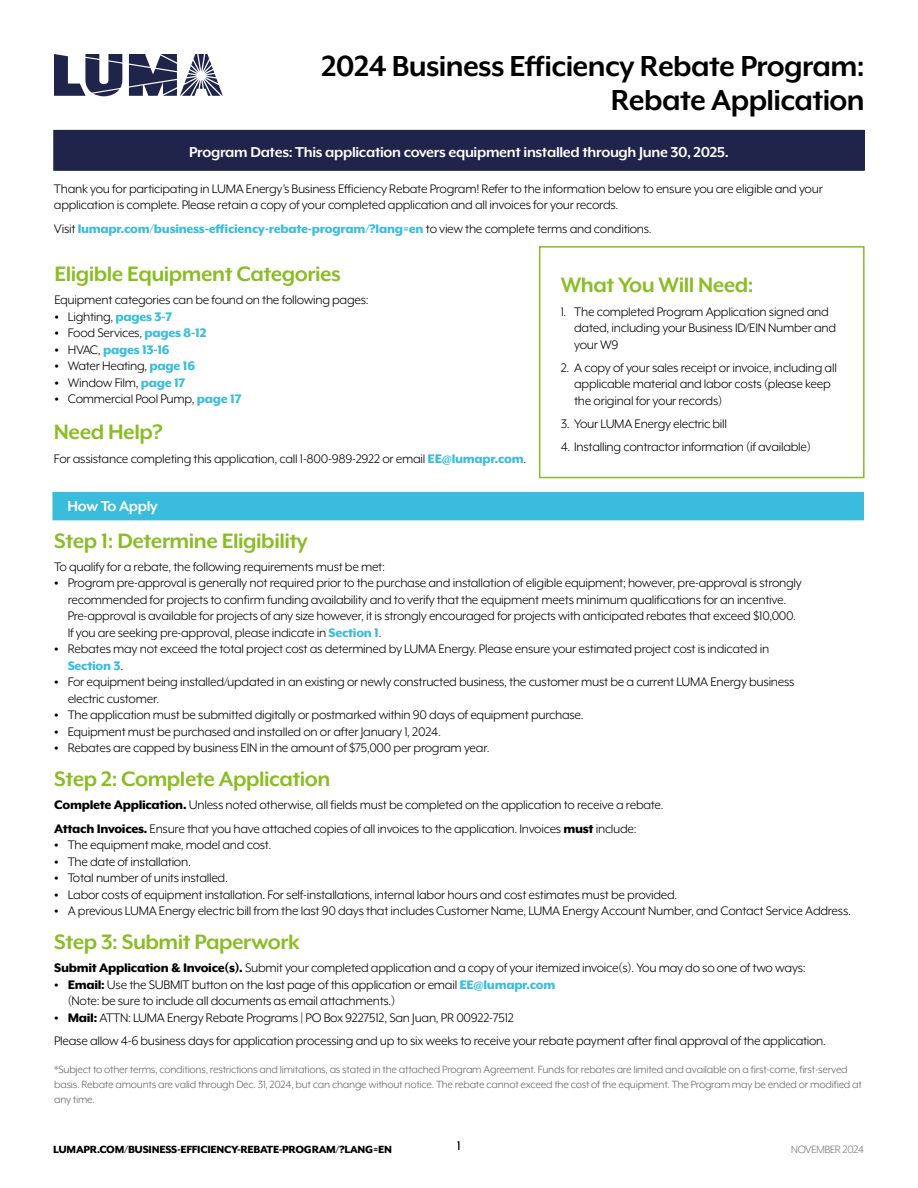
<style>
.page{position:relative;width:918px;height:1188px;background:#fff}
.page>*{position:absolute;margin:0;border:0;box-sizing:border-box;transform-origin:0 0}
.t1{font:700 33.3px/34.5px "Mr Eaves XL Mod OT";letter-spacing:-.02em;color:#000;text-align:right}
.t2{font:700 24px "Mr Eaves XL Mod OT";letter-spacing:-.02em;color:#89bd23}
.t3{font:700 16.5px "Mr Eaves XL Mod OT";letter-spacing:-.02em;color:#fff}
.t4{font:14.25px/16.5px "Mr Eaves XL Mod OT";letter-spacing:-.02em;color:#000}
.t5{font:800 14.25px "Mr Eaves XL Mod OT";letter-spacing:-.02em;color:#3abcdc}
.t6{font:12px/15px "Mr Eaves XL Mod OT";letter-spacing:-.02em;color:#666}
.t7{font:800 12px "Mr Eaves XL Mod OT";letter-spacing:-.02em;color:#000}
.t8{font:300 12px "Mr Eaves XL Mod OT";letter-spacing:-.02em;color:#878787}
.s1{font-weight:400;color:#000}
.s2{font-weight:800}
.s3{font-weight:800;color:#3abcdc}
.s4{color:#000}
</style>
<div class="page">
<div style="left:54px;top:131px;width:810px;height:39px;background:#20244a"></div>
<div style="left:53px;top:130px;width:812px;height:41px;border:2px solid #20244a"></div>
<div style="left:53px;top:493px;width:810px;height:27px;background:#3abcdc"></div>
<div style="left:52px;top:492px;width:812px;height:28px;border:2px solid #3abcdc"></div>
<svg style="left:54px;top:54px;width:68px;height:42px"></svg>
<svg style="left:129px;top:54px;width:94px;height:42px"></svg>
<div style="left:539px;top:246px;width:326px;height:232px;border:2px solid #89bd23"></div>
<h1 class="t1" style="left:321px;top:48px;width:545px">2024 Business Efficiency Rebate Program:<br>Rebate Application</h1>
<p class="t3" style="left:189px;top:143px;width:541px">Program Dates: This application covers equipment installed through June 30, 2025.</p>
<p class="t4" style="left:54px;top:180px;width:770px">Thank you for participating in LUMA Energy’s Business Efficiency Rebate Program! Refer to the information below to ensure you are eligible and your application is complete. Please retain a copy of your completed application and all invoices for your records.</p>
<p class="t5" style="left:54px;top:220px;width:599px"><span class="s1">Visit</span> lumapr.com/business-efficiency-rebate-program/?lang=en <span class="s1">to view the complete terms and conditions.</span></p>
<h2 class="t2" style="left:54px;top:260px;width:288px">Eligible Equipment Categories</h2>
<p class="t4" style="left:54px;top:292px;width:316px">Equipment categories can be found on the following pages:</p>
<p class="t4" style="left:54px;top:308px;width:119px"><span class="s2">•</span> Lighting, <span class="s3">pages 3-7</span></p>
<p class="t4" style="left:54px;top:325px;width:154px"><span class="s2">•</span> Food Services, <span class="s3">pages 8-12</span></p>
<p class="t5" style="left:54px;top:341px;width:117px"><span class="s4">•</span> <span class="s1">HVAC,</span> pages 13-16</p>
<p class="t4" style="left:54px;top:358px;width:142px"><span class="s2">•</span> Water Heating, <span class="s3">page 16</span></p>
<p class="t4" style="left:54px;top:374px;width:133px"><span class="s2">•</span> Window Film, <span class="s3">page 17</span></p>
<p class="t4" style="left:54px;top:391px;width:189px"><span class="s2">•</span> Commercial Pool Pump, <span class="s3">page 17</span></p>
<h2 class="t2" style="left:54px;top:419px;width:110px">Need Help?</h2>
<p class="t4" style="left:54px;top:450px;width:474px">For assistance completing this application, call 1-800-989-2922 or email <span class="s3">EE@lumapr.com</span>.</p>
<h2 class="t2" style="left:561px;top:272px;width:194px">What You Will Need:</h2>
<p class="t4" style="left:574px;top:303px;width:264px;text-indent:-13px">1. The completed Program Application signed and dated, including your Business ID/EIN Number and your W9</p>
<p class="t4" style="left:574px;top:359px;width:264px;text-indent:-13px">2. A copy of your sales receipt or invoice, including all applicable material and labor costs (please keep the original for your records)</p>
<p class="t4" style="left:561px;top:415px;width:168px">3. Your LUMA Energy electric bill</p>
<p class="t4" style="left:561px;top:439px;width:252px">4. Installing contractor information (if available)</p>
<p class="t3" style="left:67px;top:497px;width:92px">How To Apply</p>
<h2 class="t2" style="left:54px;top:527px;width:255px">Step 1: Determine Eligibility</h2>
<p class="t4" style="left:54px;top:558px;width:332px">To qualify for a rebate, the following requirements must be met:</p>
<p class="t4" style="left:68px;top:575px;width:736px;text-indent:-13px"><span class="s2">•</span> Program pre-approval is generally not required prior to the purchase and installation of eligible equipment; however, pre-approval is strongly recommended for projects to confirm funding availability and to verify that the equipment meets minimum qualifications for an incentive.<br>Pre-approval is available for projects of any size however, it is strongly encouraged for projects with anticipated rebates that exceed $10,000.<br>If you are seeking pre-approval, please indicate in <span class="s3">Section 1</span>.</p>
<p class="t4" style="left:68px;top:641px;width:703px;text-indent:-13px"><span class="s2">•</span> Rebates may not exceed the total project cost as determined by LUMA Energy. Please ensure your estimated project cost is indicated in<br><span class="s3">Section 3</span>.</p>
<p class="t4" style="left:68px;top:674px;width:728px;text-indent:-13px"><span class="s2">•</span> For equipment being installed/updated in an existing or newly constructed business, the customer must be a current LUMA Energy business electric customer.</p>
<p class="t4" style="left:54px;top:707px;width:531px"><span class="s2">•</span> The application must be submitted digitally or postmarked within 90 days of equipment purchase.</p>
<p class="t4" style="left:54px;top:723px;width:388px"><span class="s2">•</span> Equipment must be purchased and installed on or after January 1, 2024.</p>
<p class="t4" style="left:54px;top:740px;width:437px"><span class="s2">•</span> Rebates are capped by business EIN in the amount of $75,000 per program year.</p>
<h2 class="t2" style="left:54px;top:765px;width:278px">Step 2: Complete Application</h2>
<p class="t4" style="left:54px;top:793px;width:611px;line-height:23.2px"><span class="s2">Complete Application.</span> Unless noted otherwise, all fields must be completed on the application to receive a rebate.<br><span class="s2">Attach Invoices.</span> Ensure that you have attached copies of all invoices to the application. Invoices <span class="s2">must</span> include:</p>
<p class="t4" style="left:54px;top:836px;width:219px"><span class="s2">•</span> The equipment make, model and cost.</p>
<p class="t4" style="left:54px;top:853px;width:138px"><span class="s2">•</span> The date of installation.</p>
<p class="t4" style="left:54px;top:869px;width:175px"><span class="s2">•</span> Total number of units installed.</p>
<p class="t4" style="left:54px;top:886px;width:625px"><span class="s2">•</span> Labor costs of equipment installation. For self-installations, internal labor hours and cost estimates must be provided.</p>
<p class="t4" style="left:54px;top:902px;width:798px"><span class="s2">•</span> A previous LUMA Energy electric bill from the last 90 days that includes Customer Name, LUMA Energy Account Number, and Contact Service Address.</p>
<h2 class="t2" style="left:54px;top:928px;width:247px">Step 3: Submit Paperwork</h2>
<p class="t4" style="left:54px;top:959px;width:753px"><span class="s2">Submit Application &amp; Invoice(s).</span> Submit your completed application and a copy of your itemized invoice(s). You may do so one of two ways:</p>
<p class="t4" style="left:68px;top:976px;width:489px;text-indent:-13px"><span class="s2">• Email:</span> Use the SUBMIT button on the last page of this application or email <span class="s3">EE@lumapr.com </span>(Note: be sure to include all documents as email attachments.)</p>
<p class="t4" style="left:54px;top:1006px;width:773px;line-height:23.2px"><span class="s2">• Mail:</span> ATTN: LUMA Energy Rebate Programs | PO Box 9227512, San Juan, PR 00922-7512<br>Please allow 4-6 business days for application processing and up to six weeks to receive your rebate payment after final approval of the application.</p>
<p class="t6" style="left:54px;top:1062px;width:809px">*Subject to other terms, conditions, restrictions and limitations, as stated in the attached Program Agreement. Funds for rebates are limited and available on a first-come, first-served basis. Rebate amounts are valid through Dec. 31, 2024, but can change without notice. The rebate cannot exceed the cost of the equipment. The Program may be ended or modified at any time.</p>
<p class="t4" style="left:457px;top:1137px;width:5px">1</p>
<p class="t7" style="left:53px;top:1143px;width:340px">LUMAPR.COM/BUSINESS-EFFICIENCY-REBATE-PROGRAM/?LANG=EN</p>
<p class="t8" style="left:791px;top:1143px;width:74px">NOVEMBER 2024</p>
</div>
